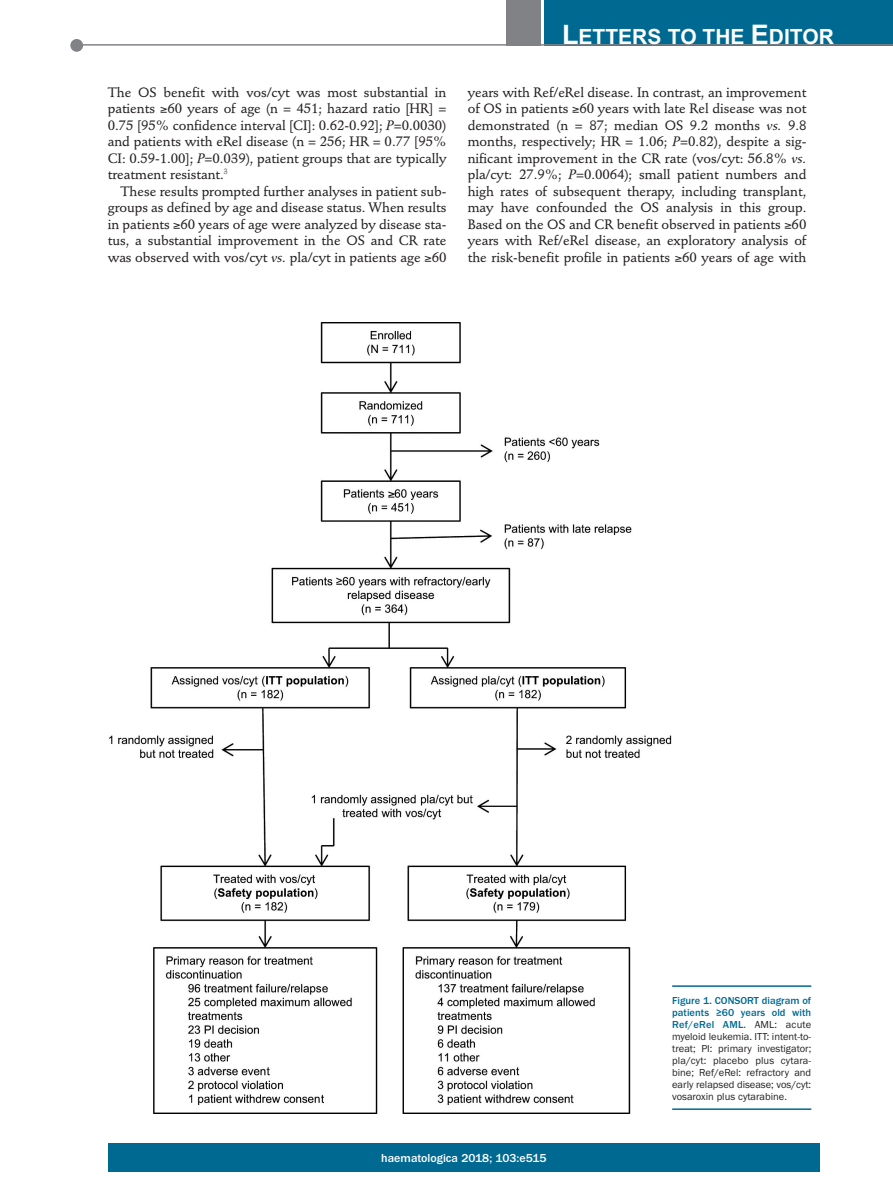
<style>
.page{position:relative;width:893px;height:1191px;background:#fff}
.page>*{position:absolute;margin:0;border:0;box-sizing:border-box;transform-origin:0 0}
.t1{font:700 21px "Arial";color:#fff}
.t2{font:500 13.5px/16.5px "Stempel Schneidler";letter-spacing:-.005em;color:#231f20;text-align:justify}
.t3{font:500 12px "Franklin Gothic";color:#fff}
.t4{font:10.5px/12px "Franklin Gothic";color:#231f20;text-align:justify}
.s1{font-family:"Stempel Schneidler Med";font-weight:400;font-style:italic}
.s2{font-size:27px}
.s3{font-weight:500;color:#006991}
</style>
<div class="page">
<div style="left:107px;top:1143px;width:713px;height:28px;background:#006991"></div>
<div style="left:544px;top:0;width:349px;height:45px;background:#006991"></div>
<div style="left:506px;top:0;width:34px;height:45px;background:#808285"></div>
<div style="left:70px;top:39px;width:13px;height:13px;background:#808285;border-radius:50%"></div>
<hr style="left:78px;top:44px;width:815px;height:2px;background:#808285">
<img style="left:109px;top:322px;width:563px;height:792px">
<hr style="left:672px;top:985px;width:139px;height:2px;background:#006991">
<hr style="left:672px;top:1108px;width:139px;height:2px;background:#006991">
<p class="t2" style="left:108px;top:85px;width:340px">The OS benefit with vos/cyt was most substantial in patients ≥60 years of age (n = 451; hazard ratio [HR] = 0.75 [95% confidence interval [CI]: 0.62-0.92]; <span class="s1">P</span>=0.0030) and patients with eRel disease (n = 256; HR = 0.77 [95% CI: 0.59-1.00]; <span class="s1">P</span>=0.039), patient groups that are typically treatment resistant.<sup>3</sup></p>
<p class="t2" style="left:108px;top:184px;width:340px;text-indent:13px">These results prompted further analyses in patient sub&shy;groups as defined by age and disease status. When results in patients ≥60 years of age were analyzed by disease sta&shy;tus, a substantial improvement in the OS and CR rate was observed with vos/cyt <span class="s1">vs.</span> pla/cyt in patients age ≥60</p>
<h1 class="t1" style="left:562px;top:25px;width:273px"><span class="s2">L</span>ETTERS TO THE <span class="s2">E</span>DITOR</h1>
<p class="t2" style="left:468px;top:85px;width:340px">years with Ref/eRel disease. In contrast, an improvement of OS in patients ≥60 years with late Rel disease was not demonstrated (n = 87; median OS 9.2 months <span class="s1">vs.</span> 9.8 months, respectively; HR = 1.06; <span class="s1">P</span>=0.82), despite a sig&shy;nificant improvement in the CR rate (vos/cyt: 56.8% <span class="s1">vs. </span>pla/cyt: 27.9%; <span class="s1">P</span>=0.0064); small patient numbers and high rates of subsequent therapy, including transplant, may have confounded the OS analysis in this group.<br>Based on the OS and CR benefit observed in patients ≥60 years with Ref/eRel disease, an exploratory analysis of the risk-benefit profile in patients ≥60 years of age with</p>
<p class="t4" style="left:672px;top:994px;width:141px"><span class="s3">Figure 1. CONSORT diagram of patients ≥60 years old with Ref/eRel AML.</span> AML: acute myeloid leukemia. ITT: intent-to&shy;treat; PI: primary investigator; pla/cyt: placebo plus cytara&shy;bine; Ref/eRel: refractory and early relapsed disease; vos/cyt: vosaroxin plus cytarabine.</p>
<p class="t3" style="left:381px;top:1150px;width:167px">haematologica 2018; 103:e515</p>
</div>
